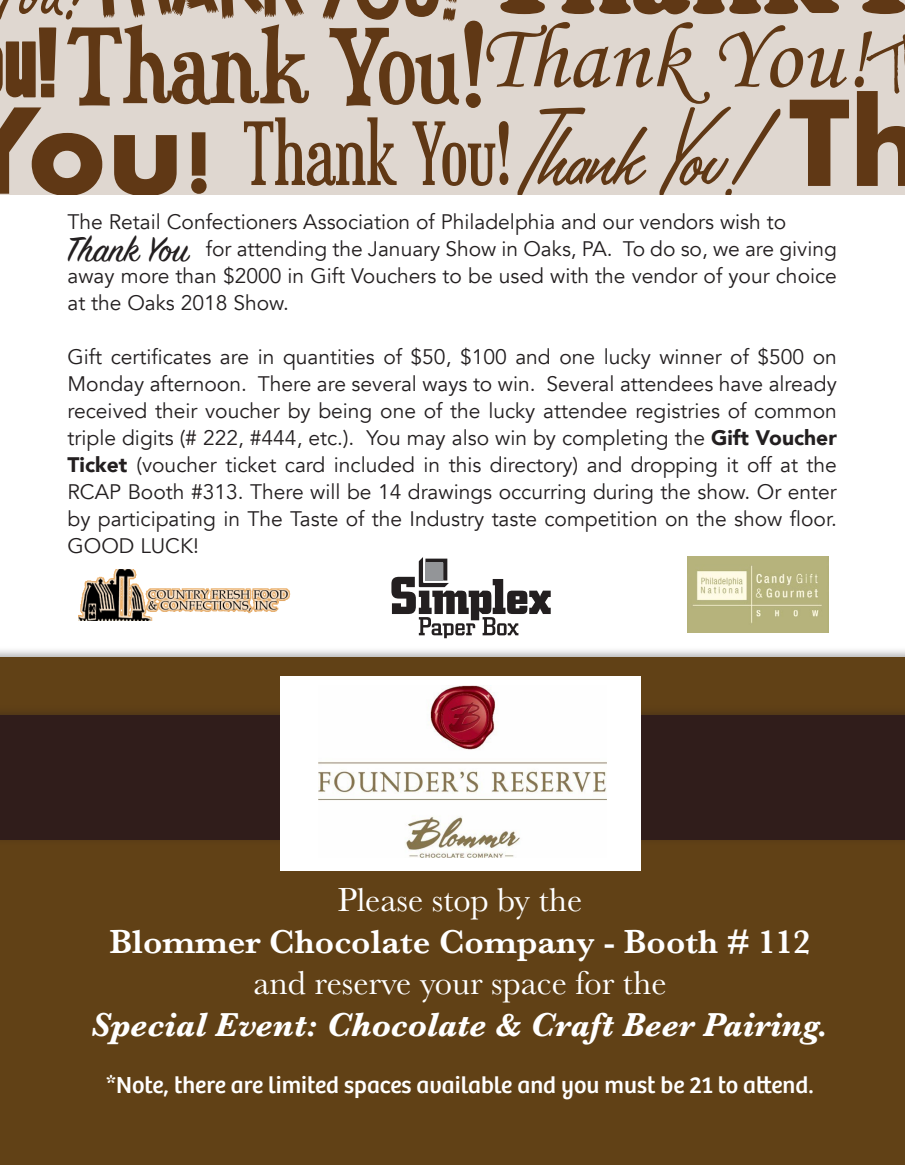
<style>
.page{position:relative;width:905px;height:1165px;background:#fff}
.page>*{position:absolute;margin:0;border:0;box-sizing:border-box;transform-origin:0 0}
.t1{font:39px "Sign Painter House Script";color:#231f20}
.t2{font:34.5px "Baskerville";color:#fff}
.t3{font:italic 700 34.5px "Baskerville";color:#fff}
.t4{font:600 34.5px "Baskerville";color:#fff}
.t5{font:24px "Bree";color:#fff}
.t6{font:21px/27px "Avenir";color:#231f20;text-align:justify}
.s1{font-weight:900}
</style>
<div class="page">
<div style="left:0;top:646px;width:904px;height:519px;background:#231f20;opacity:.35"></div>
<div style="left:0;top:657px;width:904px;height:508px;background:#614116"></div>
<div style="left:0;top:705px;width:904px;height:140px;background:#231f20;opacity:.35"></div>
<div style="left:0;top:716px;width:904px;height:124px;background:#301d1b"></div>
<svg style="left:0;top:0;width:904px;height:195px"></svg>
<img style="left:687px;top:556px;width:141px;height:77px">
<img style="left:78px;top:569px;width:212px;height:52px">
<svg style="left:391px;top:557px;width:159px;height:81px"></svg>
<div style="left:425px;top:563px;width:18px;height:18px;background:#939598"></div>
<div style="left:279px;top:676px;width:361px;height:194px;background:#fff"></div>
<img style="left:318px;top:685px;width:288px;height:172px">
<p class="t6" style="left:68px;top:209px;width:720px">The Retail Confectioners Association of Philadelphia and our vendors wish to</p>
<p class="t6" style="left:68px;top:236px;width:771px;text-indent:138px">for attending the January Show in Oaks, PA. To do so, we are giving away more than $2000 in Gift Vouchers to be used with the vendor of your choice at the Oaks 2018 Show.</p>
<p class="t6" style="left:68px;top:344px;width:771px">Gift certificates are in quantities of $50, $100 and one lucky winner of $500 on Monday afternoon. There are several ways to win. Several attendees have already received their voucher by being one of the lucky attendee registries of common triple digits (# 222, #444, etc.). You may also win by completing the <span class="s1">Gift Voucher Ticket</span> (voucher ticket card included in this directory) and dropping it off at the RCAP Booth #313. There will be 14 drawings occurring during the show. Or enter by participating in The Taste of the Industry taste competition on the show floor.<br>GOOD LUCK!</p>
<p class="t1" style="left:66px;top:225px;width:126px">Thank You</p>
<p class="t2" style="left:337px;top:878px;width:246px">Please stop by the</p>
<p class="t4" style="left:110px;top:917px;width:702px">Blommer Chocolate Company - Booth # 112</p>
<p class="t2" style="left:253px;top:961px;width:414px">and reserve your space for the</p>
<p class="t3" style="left:91px;top:1000px;width:738px">Special Event: Chocolate &amp; Craft Beer Pairing.</p>
<p class="t5" style="left:106px;top:1071px;width:709px">*Note, there are limited spaces available and you must be 21 to attend.</p>
</div>
